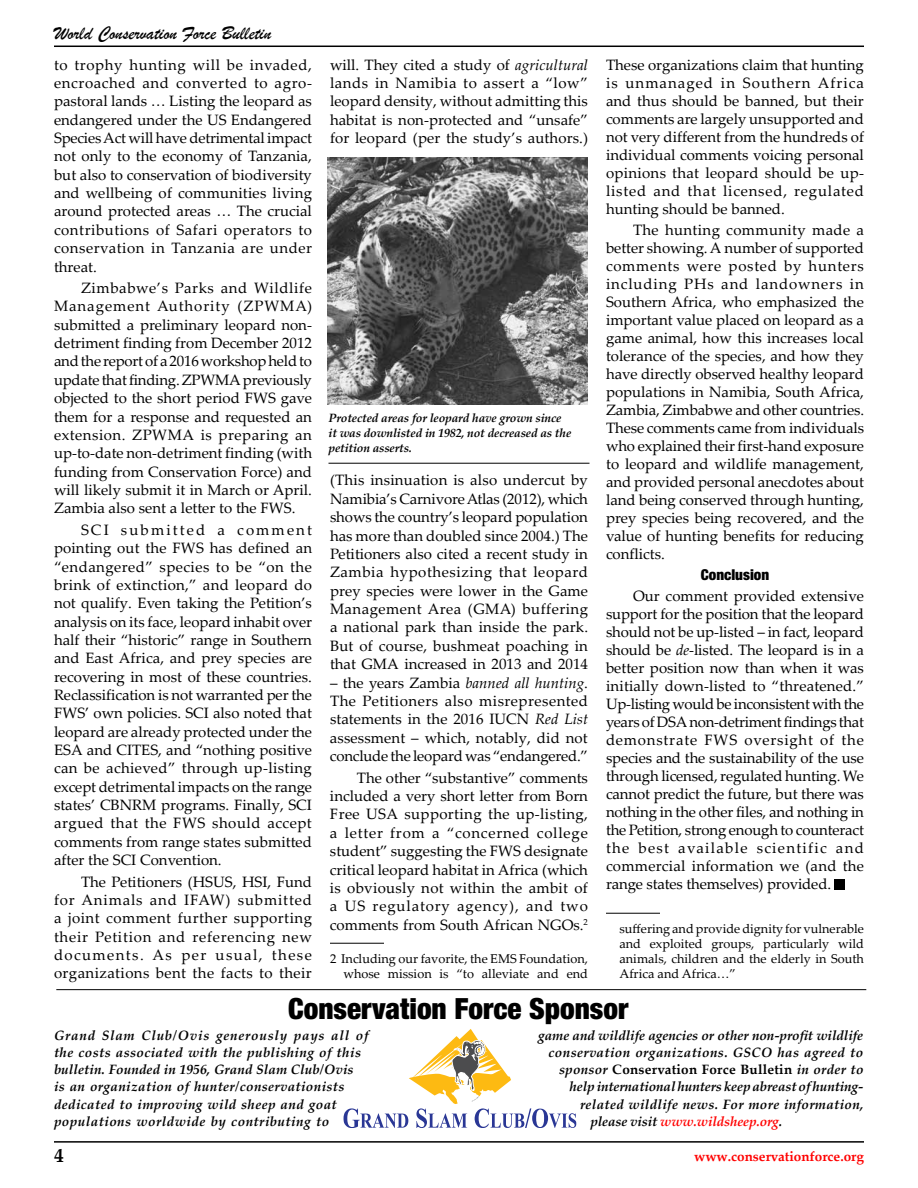
<style>
.page{position:relative;width:918px;height:1188px;background:#fff}
.page>*{position:absolute;margin:0;border:0;box-sizing:border-box;transform-origin:0 0}
.t1{font:900 condensed 29.25px "Helvetica Neue LT Std";color:#000}
.t2{font:19.5px "Brush Script";color:#000}
.t3{font:700 19.5px "Palatino Linotype";color:#000}
.t4{font:15px/18.3px "Palatino Linotype";color:#000;text-align:justify}
.t5{font:900 condensed 15px "Helvetica Neue LT Std";color:#000}
.t6{font:italic 700 13.5px/17.2px "Palatino Linotype";letter-spacing:.025em;color:#000}
.t7{font:italic 700 13.5px "Palatino Linotype";letter-spacing:-.005em;color:#000}
.t8{font:italic 700 13.5px "Palatino Linotype";letter-spacing:-.01em;color:#000}
.t9{font:700 13.5px "Palatino Linotype";letter-spacing:.02em;color:#000}
.t10{font:italic 700 13.5px "Palatino Linotype";letter-spacing:-.01em;color:#f00}
.t11{font:700 13.5px "Palatino Linotype";color:#f00}
.t12{font:12.75px/15px "Palatino Linotype";color:#000;text-align:right}
.t13{font:italic 700 12px/15px "Palatino Linotype";letter-spacing:-.015em;color:#000}
.s1{font-style:italic}
.s2{color:#000}
</style>
<div class="page">
<hr style="left:54px;top:1141px;width:810px;height:2px;background:#000">
<hr style="left:54px;top:46px;width:810px;height:1px;background:#000">
<hr style="left:56px;top:989px;width:810px;height:1px;background:#000">
<hr style="left:330px;top:943px;width:54px;height:1px;background:#000">
<div style="left:835px;top:879px;width:10px;height:10px;background:#000"></div>
<hr style="left:606px;top:913px;width:54px;height:1px;background:#000">
<hr style="left:328px;top:463px;width:262px;height:1px;background:#000">
<img style="left:328px;top:158px;width:260px;height:247px">
<svg style="left:343px;top:1029px;width:234px;height:99px"></svg>
<h2 class="t2" style="left:54px;top:21px;width:219px">World Conservation Force Bulletin</h2>
<p class="t4" style="left:54px;top:55px;width:260px">to trophy hunting will be invaded, encroached and converted to agro&shy;pastoral lands … Listing the leopard as endangered under the US Endangered Species Act will have detrimental impact not only to the economy of Tanzania, but also to conservation of biodiversity and wellbeing of communities living around protected areas … The crucial contributions of Safari operators to conservation in Tanzania are under threat.</p>
<p class="t4" style="left:54px;top:278px;width:260px;text-indent:27px">Zimbabwe’s Parks and Wildlife Management Authority (ZPWMA) submitted a preliminary leopard non&shy;detriment finding from December 2012 and the report of a 2016 workshop held to update that finding. ZPWMA previously objected to the short period FWS gave them for a response and requested an extension. ZPWMA is preparing an up-to-date non-detriment finding (with funding from Conservation Force) and will likely submit it in March or April.<br>Zambia also sent a letter to the FWS.</p>
<p class="t4" style="left:54px;top:520px;width:260px;text-indent:27px">SCI submitted a comment pointing out the FWS has defined an “endangered” species to be “on the brink of extinction,” and leopard do not qualify. Even taking the Petition’s analysis on its face, leopard inhabit over half their “historic” range in Southern and East Africa, and prey species are recovering in most of these countries.<br>Reclassification is not warranted per the FWS’ own policies. SCI also noted that leopard are already protected under the ESA and CITES, and “nothing positive can be achieved” through up-listing except detrimental impacts on the range states’ CBNRM programs. Finally, SCI argued that the FWS should accept comments from range states submitted after the SCI Convention.</p>
<p class="t4" style="left:54px;top:872px;width:260px;text-indent:27px">The Petitioners (HSUS, HSI, Fund for Animals and IFAW) submitted a joint comment further supporting their Petition and referencing new documents. As per usual, these organizations bent the facts to their</p>
<p class="t4" style="left:330px;top:55px;width:260px">will. They cited a study of <span class="s1">agricultural </span>lands in Namibia to assert a “low” leopard density, without admitting this habitat is non-protected and “unsafe” for leopard (per the study’s authors.)</p>
<p class="t13" style="left:328px;top:410px;width:244px">Protected areas for leopard have grown since it was downlisted in 1982, not decreased as the petition asserts.</p>
<p class="t4" style="left:330px;top:471px;width:260px">(This insinuation is also undercut by Namibia’s Carnivore Atlas (2012), which shows the country’s leopard population has more than doubled since 2004.) The Petitioners also cited a recent study in Zambia hypothesizing that leopard prey species were lower in the Game Management Area (GMA) buffering a national park than inside the park.<br>But of course, bushmeat poaching in that GMA increased in 2013 and 2014</p>
<p class="t4" style="left:330px;top:673px;width:260px">– the years Zambia <span class="s1">banned all hunting</span>.<br>The Petitioners also misrepresented statements in the 2016 IUCN <span class="s1">Red List </span>assessment – which, notably, did not conclude the leopard was “endangered.”</p>
<p class="t4" style="left:330px;top:768px;width:260px;text-indent:27px">The other “substantive” comments included a very short letter from Born Free USA supporting the up-listing, a letter from a “concerned college student” suggesting the FWS designate critical leopard habitat in Africa (which is obviously not within the ambit of a US regulatory agency), and two comments from South African NGOs.<sup>2</sup></p>
<p class="t12" style="left:330px;top:951px;width:260px">2 Including our favorite, the EMS Foundation, whose mission is “to alleviate and end</p>
<p class="t4" style="left:606px;top:55px;width:260px">These organizations claim that hunting is unmanaged in Southern Africa and thus should be banned, but their comments are largely unsupported and not very different from the hundreds of individual comments voicing personal opinions that leopard should be up&shy;listed and that licensed, regulated hunting should be banned.</p>
<p class="t4" style="left:606px;top:220px;width:260px;text-indent:27px">The hunting community made a better showing. A number of supported comments were posted by hunters including PHs and landowners in Southern Africa, who emphasized the important value placed on leopard as a game animal, how this increases local tolerance of the species, and how they have directly observed healthy leopard populations in Namibia, South Africa, Zambia, Zimbabwe and other countries.<br>These comments came from individuals who explained their first-hand exposure to leopard and wildlife management, and provided personal anecdotes about land being conserved through hunting, prey species being recovered, and the value of hunting benefits for reducing conflicts.</p>
<p class="t5" style="left:701px;top:566px;width:70px">Conclusion</p>
<p class="t4" style="left:606px;top:587px;width:260px;text-indent:27px">Our comment provided extensive support for the position that the leopard should not be up-listed – in fact, leopard should be <span class="s1">de</span>-listed. The leopard is in a better position now than when it was initially down-listed to “threatened.” Up-listing would be inconsistent with the years of DSA non-detriment findings that demonstrate FWS oversight of the species and the sustainability of the use through licensed, regulated hunting. We cannot predict the future, but there was nothing in the other files, and nothing in the Petition, strong enough to counteract the best available scientific and commercial information we (and the range states themselves) provided.</p>
<p class="t12" style="left:620px;top:921px;width:246px;text-align:justify">suffering and provide dignity for vulnerable and exploited groups, particularly wild animals, children and the elderly in South Africa and Africa…”</p>
<h1 class="t1" style="left:288px;top:991px;width:342px">Conservation Force Sponsor</h1>
<p class="t6" style="left:54px;top:1026px;width:316px">Grand Slam Club/Ovis generously pays all of the costs associated with the publishing of this bulletin. Founded in 1956, Grand Slam Club/Ovis<br>is an organization of hunter/conservationists dedicated to improving wild sheep and goat populations worldwide by contributing to</p>
<p class="t7" style="left:538px;top:1025px;width:327px">game and wildlife agencies or other non-profit wildlife</p>
<p class="t6" style="left:549px;top:1043px;width:316px">conservation organizations. GSCO has agreed to</p>
<p class="t9" style="left:559px;top:1060px;width:306px"><span class="s1">sponsor</span> Conservation Force Bulletin <span class="s1">in order to</span></p>
<p class="t8" style="left:570px;top:1077px;width:295px">help international hunters keep abreast of hunting-</p>
<p class="t6" style="left:580px;top:1095px;width:285px">related wildlife news. For more information,</p>
<p class="t10" style="left:591px;top:1112px;width:193px"><span class="s2">please visit</span> www.wildsheep.org<span class="s2">.</span></p>
<h2 class="t3" style="left:54px;top:1141px;width:11px">4</h2>
<p class="t11" style="left:694px;top:1147px;width:171px">www.conservationforce.org</p>
</div>
